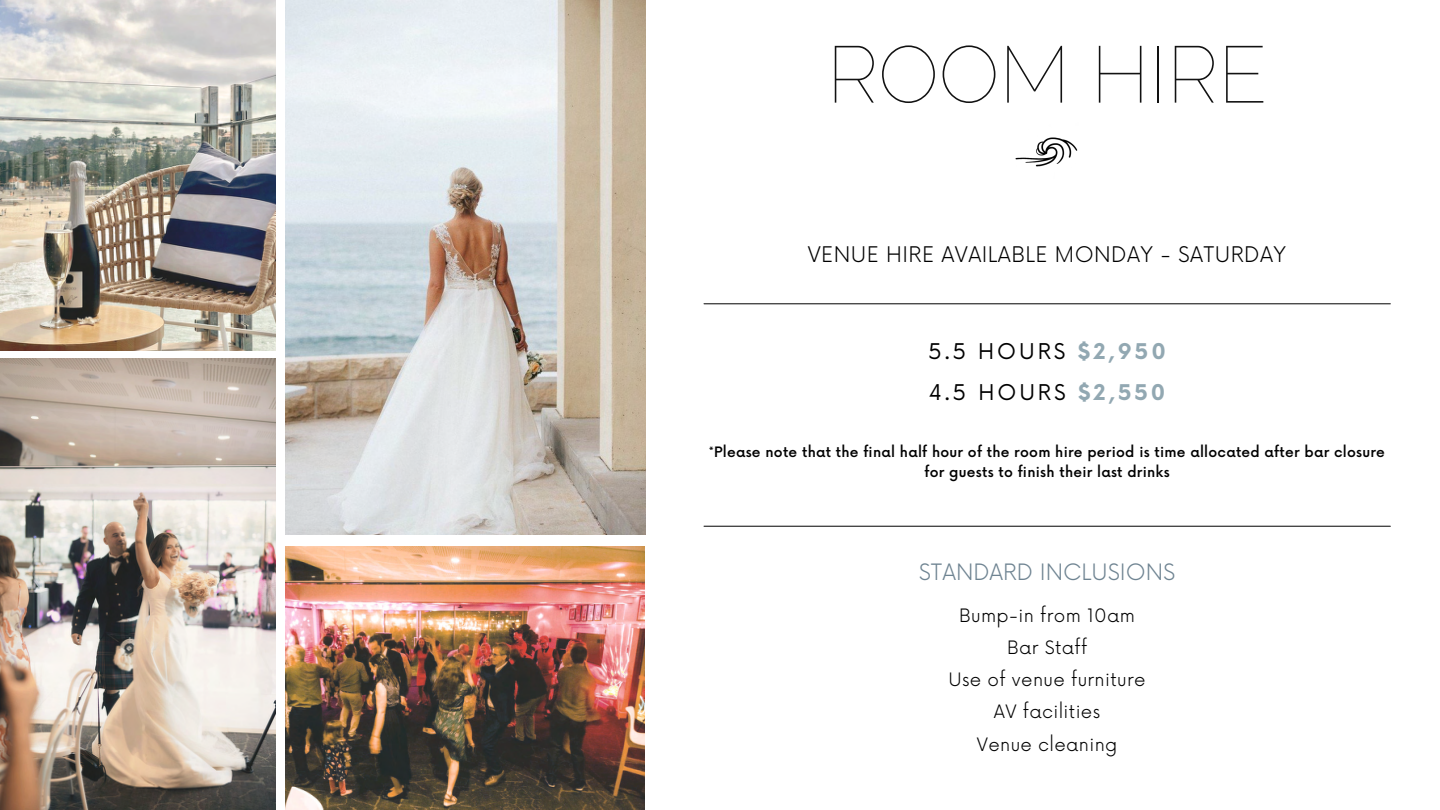
<style>
.page{position:relative;width:1440px;height:810px;background:#fff}
.page>*{position:absolute;margin:0;border:0;box-sizing:border-box;transform-origin:0 0}
.t1{font:100 80px "Raleway";color:#121212}
.t2{font:300 22px "Now";color:#6f8492}
.t3{font:21.2px "Now";letter-spacing:.14em;color:#000}
.t4{font:300 21px "Now";letter-spacing:.02em;color:#000}
.t5{font:300 18px/32.2px "Now";letter-spacing:.02em;color:#000;text-align:center}
.t6{font:500 14px/19.5px "Now";letter-spacing:.02em;color:#000;text-align:center}
.s1{font-weight:700;color:#92a8b2}
</style>
<div class="page">
<img style="left:1015px;top:137px;width:63px;height:30px">
<hr style="left:704px;top:303px;width:686px;height:1px;background:#000">
<hr style="left:704px;top:526px;width:686px;height:1px;background:#000">
<img style="left:0;top:0;width:275px;height:350px">
<img style="left:285px;top:547px;width:360px;height:263px">
<img style="left:285px;top:0;width:360px;height:535px">
<img style="left:0;top:358px;width:275px;height:452px">
<p class="t1" style="left:827px;top:27px;width:442px">ROOM HIRE</p>
<p class="t4" style="left:808px;top:243px;width:480px">VENUE HIRE AVAILABLE MONDAY - SATURDAY</p>
<h1 class="t3" style="left:928px;top:340px;width:239px">5.5 HOURS <span class="s1">$2,950</span></h1>
<p class="t3" style="left:929px;top:380px;width:238px">4.5 HOURS <span class="s1">$2,550</span></p>
<h2 class="t6" style="left:709px;top:443px;width:678px">*Please note that the final half hour of the room hire period is time allocated after bar closure for guests to finish their last drinks</h2>
<h2 class="t2" style="left:919px;top:559px;width:258px">STANDARD INCLUSIONS</h2>
<h2 class="t5" style="left:949px;top:600px;width:199px">Bump-in from 10am<br>Bar Staff<br>Use of venue furniture<br>AV facilities<br>Venue cleaning</h2>
</div>
